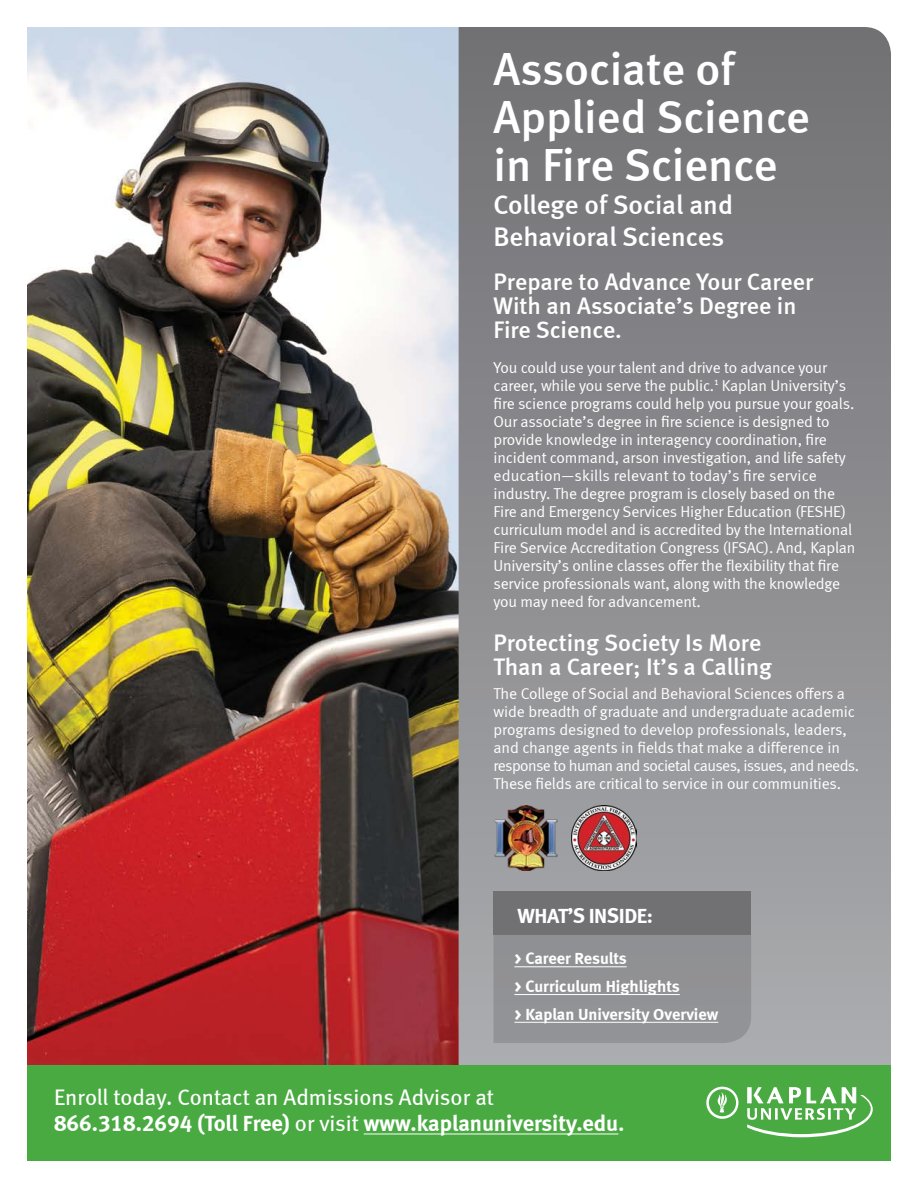
<style>
.page{position:relative;width:918px;height:1188px;background:#fff}
.page>*{position:absolute;margin:0;border:0;box-sizing:border-box;transform-origin:0 0}
.t1{font:500 46.5px/48px "Meta";color:#fff}
.t2{font:500 27px/32.4px "Meta";letter-spacing:-.005em;color:#fff}
.t3{font:500 24px/24px "Meta";color:#fff}
.t4{font:22.5px "Meta Bold LF";color:#fff}
.t5{font:22.5px "Meta Book LF";color:#fff}
.t6{font:21px "Meta Bold LF";letter-spacing:-.02em;color:#fff}
.t7{font:16.5px/27.8px "Meta Bold LF";color:#fff}
.t8{font:15.75px/18px "Meta Normal";letter-spacing:-.01em;color:#fff}
.s1{font-family:"Meta Black LF"}
.s2{font-family:"Meta Book LF"}
.s3{font-size:21px}
</style>
<div class="page">
<img style="left:27px;top:27px;width:432px;height:1038px">
<svg style="left:459px;top:27px;width:432px;height:1038px;background:#8a8a8e"></svg>
<div style="left:494px;top:891px;width:257px;height:44px;background:#717073"></div>
<div style="left:494px;top:935px;width:257px;height:108px;background:#919295"></div>
<hr style="left:514px;top:967px;width:113px;height:1px;background:#fff">
<hr style="left:514px;top:994px;width:166px;height:1px;background:#fff">
<hr style="left:514px;top:1022px;width:204px;height:1px;background:#fff">
<div style="left:27px;top:1065px;width:864px;height:96px;background:#49aa42"></div>
<img style="left:494px;top:806px;width:64px;height:64px">
<img style="left:572px;top:806px;width:64px;height:64px">
<svg style="left:747px;top:1087px;width:126px;height:50px"></svg>
<svg style="left:706px;top:1087px;width:32px;height:32px"></svg>
<hr style="left:364px;top:1134px;width:254px;height:1px;background:#fff">
<h1 class="t1" style="left:494px;top:45px;width:318px">Associate of<br>Applied Science in Fire Science</h1>
<h2 class="t2" style="left:494px;top:188px;width:241px">College of Social and<br>Behavioral Sciences</h2>
<h3 class="t3" style="left:494px;top:270px;width:321px">Prepare to Advance Your Career<br>With an Associate’s Degree in<br>Fire Science.</h3>
<p class="t8" style="left:493px;top:358px;width:363px">You could use your talent and drive to advance your career, while you serve the public.<sup>1</sup> Kaplan University’s fire science programs could help you pursue your goals.<br>Our associate’s degree in fire science is designed to provide knowledge in interagency coordination, fire incident command, arson investigation, and life safety education—skills relevant to today’s fire service industry. The degree program is closely based on the Fire and Emergency Services Higher Education (FESHE) curriculum model and is accredited by the International Fire Service Accreditation Congress (IFSAC). And, Kaplan University’s online classes offer the flexibility that fire service professionals want, along with the knowledge you may need for advancement.</p>
<h3 class="t3" style="left:494px;top:630px;width:280px">Protecting Society Is More<br>Than a Career; It’s a Calling</h3>
<p class="t8" style="left:494px;top:685px;width:367px">The College of Social and Behavioral Sciences offers a wide breadth of graduate and undergraduate academic programs designed to develop professionals, leaders, and change agents in fields that make a difference in response to human and societal causes, issues, and needs.<br>These fields are critical to service in our communities.</p>
<h3 class="t6" style="left:517px;top:903px;width:137px">WHAT’S INSIDE:</h3>
<p class="t7" style="left:514px;top:945px;width:205px"><span class="s1">&gt;</span> Career Results<br><span class="s1">&gt;</span> Curriculum Highlights<br><span class="s1">&gt;</span> Kaplan University Overview</p>
<h3 class="t5" style="left:54px;top:1084px;width:442px">Enroll today. Contact an Admissions Advisor at</h3>
<h3 class="t4" style="left:54px;top:1110px;width:572px">866.318.2694 (Toll Free) <span class="s2">or visit</span> www.kaplanuniversity.edu<span class="s3">.</span></h3>
</div>
